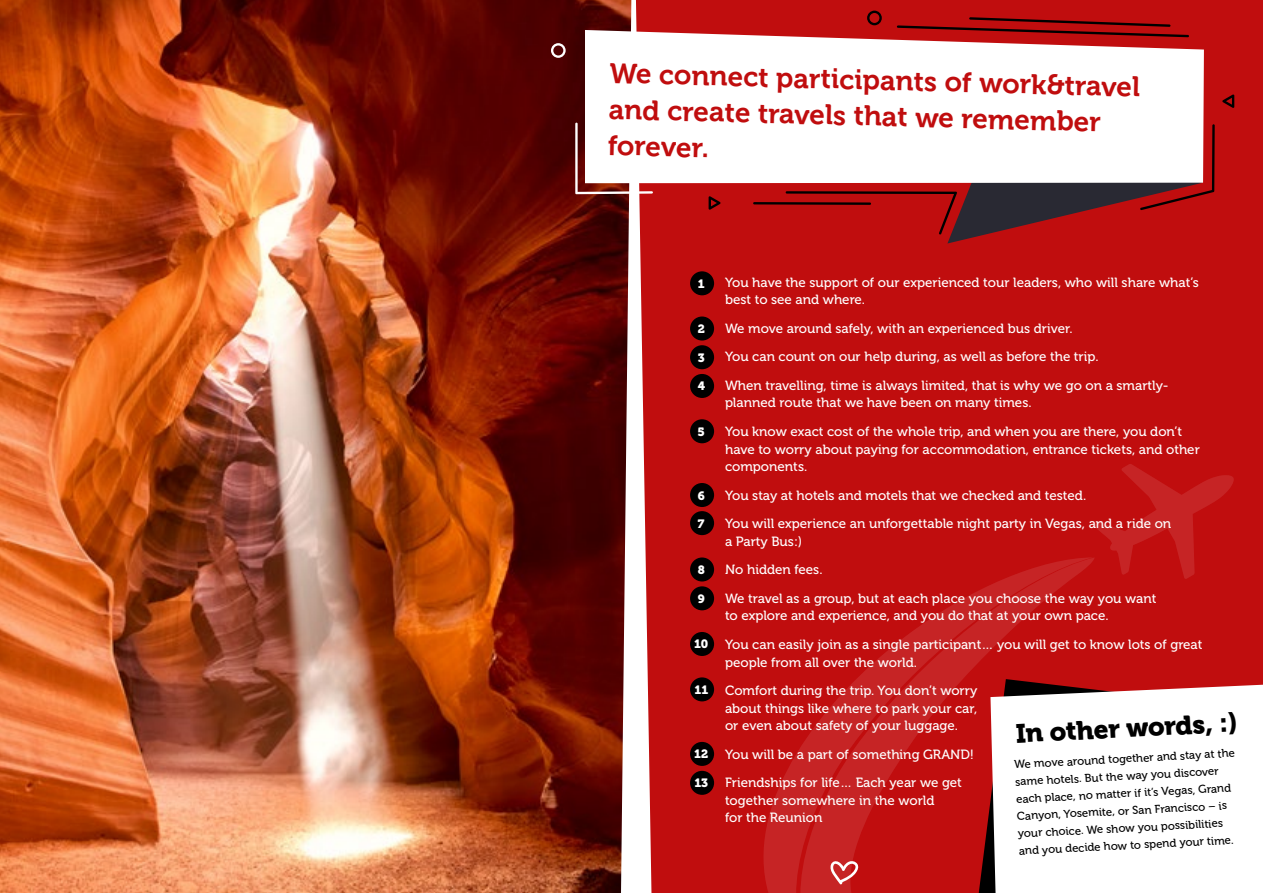
<style>
.page{position:relative;width:1263px;height:893px;background:#fff}
.page>*{position:absolute;margin:0;border:0;box-sizing:border-box;transform-origin:0 0}
.t1{font:28.05px/37px "Museo 700";color:#c00d0e}
.t2{font:26.4px "Museo 900";color:#000}
.t3{font:13.35px/28.7px "Museo 500";color:#fff}
.t4{font:12px "Museo 900";color:#fff}
.t5{font:11.4px/17.4px "Museo 500";color:#000}
</style>
<div class="page">
<div style="left:636px;top:0;width:627px;height:893px;background:#c00d0e"></div>
<img style="left:0;top:0;width:631px;height:893px">
<svg style="left:585px;top:30px;width:619px;height:153px"></svg>
<svg style="left:786px;top:124px;width:429px;height:119px"></svg>
<svg style="left:600px;top:43px;width:246px;height:11px"></svg>
<svg style="left:575px;top:123px;width:78px;height:71px"></svg>
<svg style="left:551px;top:43px;width:15px;height:15px"></svg>
<svg style="left:867px;top:11px;width:15px;height:14px"></svg>
<svg style="left:1222px;top:94px;width:12px;height:14px"></svg>
<svg style="left:709px;top:196px;width:11px;height:14px"></svg>
<svg style="left:897px;top:17px;width:292px;height:20px;background:#990a0b"></svg>
<hr style="left:753px;top:202px;width:118px;height:3px;background:#000">
<svg style="left:762px;top:557px;width:18px;height:336px;background:#c11112"></svg>
<svg style="left:780px;top:557px;width:315px;height:336px;background:#c21516"></svg>
<svg style="left:1094px;top:464px;width:140px;height:115px;background:#c11415"></svg>
<div style="left:690px;top:271px;width:24px;height:24px;background:#000;border-radius:50%"></div>
<div style="left:690px;top:316px;width:24px;height:25px;background:#000;border-radius:50%"></div>
<div style="left:690px;top:345px;width:24px;height:24px;background:#000;border-radius:50%"></div>
<div style="left:690px;top:374px;width:24px;height:24px;background:#000;border-radius:50%"></div>
<div style="left:690px;top:419px;width:24px;height:24px;background:#000;border-radius:50%"></div>
<div style="left:690px;top:483px;width:24px;height:24px;background:#000;border-radius:50%"></div>
<div style="left:690px;top:511px;width:24px;height:24px;background:#000;border-radius:50%"></div>
<div style="left:690px;top:557px;width:24px;height:24px;background:#000;border-radius:50%"></div>
<div style="left:690px;top:586px;width:24px;height:24px;background:#000;border-radius:50%"></div>
<div style="left:690px;top:632px;width:24px;height:24px;background:#000;border-radius:50%"></div>
<div style="left:690px;top:677px;width:24px;height:24px;background:#000;border-radius:50%"></div>
<div style="left:690px;top:742px;width:24px;height:24px;background:#000;border-radius:50%"></div>
<div style="left:690px;top:771px;width:24px;height:24px;background:#000;border-radius:50%"></div>
<svg style="left:979px;top:679px;width:284px;height:214px;background:#a00a0b"></svg>
<svg style="left:990px;top:685px;width:273px;height:208px"></svg>
<svg style="left:830px;top:860px;width:29px;height:25px"></svg>
<h1 class="t1" style="left:611px;top:53px;width:532px;rotate:2deg">We connect participants of work&amp;travel and create travels that we remember forever.</h1>
<p class="t4" style="left:698px;top:277px;width:8px">1</p>
<p class="t4" style="left:698px;top:322px;width:9px">2</p>
<p class="t4" style="left:698px;top:351px;width:8px">3</p>
<p class="t4" style="left:698px;top:379px;width:9px">4</p>
<p class="t4" style="left:698px;top:425px;width:9px">5</p>
<p class="t4" style="left:698px;top:488px;width:9px">6</p>
<p class="t4" style="left:698px;top:517px;width:8px">7</p>
<p class="t4" style="left:698px;top:563px;width:9px">8</p>
<p class="t4" style="left:698px;top:592px;width:9px">9</p>
<p class="t4" style="left:694px;top:637px;width:16px">10</p>
<p class="t4" style="left:694px;top:683px;width:15px">11</p>
<p class="t4" style="left:694px;top:747px;width:16px">12</p>
<p class="t4" style="left:694px;top:776px;width:15px">13</p>
<p class="t3" style="left:725px;top:273px;width:475px;line-height:17.4px">You have the support of our experienced tour leaders, who will share what’s best to see and where.</p>
<p class="t3" style="left:725px;top:314px;width:445px">We move around safely, with an experienced bus driver.<br>You can count on our help during, as well as before the trip.<br>When travelling, time is always limited, that is why we go on a smartly-</p>
<p class="t3" style="left:725px;top:389px;width:459px">planned route that we have been on many times.<br>You know exact cost of the whole trip, and when you are there, you don’t</p>
<p class="t3" style="left:725px;top:440px;width:476px;line-height:17.4px">have to worry about paying for accommodation, entrance tickets, and other components.</p>
<p class="t3" style="left:725px;top:481px;width:448px">You stay at hotels and motels that we checked and tested.<br>You will experience an unforgettable night party in Vegas, and a ride on</p>
<p class="t3" style="left:725px;top:527px;width:433px">a Party Bus:)<br>No hidden fees.<br>We travel as a group, but at each place you choose the way you want</p>
<p class="t3" style="left:725px;top:602px;width:479px">to explore and experience, and you do that at your own pace.<br>You can easily join as a single participant… you will get to know lots of great</p>
<p class="t3" style="left:725px;top:648px;width:254px">people from all over the world.<br>Comfort during the trip. You don’t worry</p>
<p class="t3" style="left:725px;top:699px;width:254px;line-height:17.4px">about things like where to park your car, or even about safety of your luggage.</p>
<p class="t3" style="left:725px;top:740px;width:251px">You will be a part of something GRAND!<br>Friendships for life… Each year we get</p>
<p class="t3" style="left:725px;top:792px;width:211px;line-height:17.2px">together somewhere in the world for the Reunion</p>
<h2 class="t2" style="left:1015px;top:719px;width:224px;rotate:-3deg">In other words, :)</h2>
<p class="t5" style="left:1014px;top:756px;width:222px;rotate:-3deg">We move around together and stay at the same hotels. But the way you discover each place, no matter if it’s Vegas, Grand Canyon, Yosemite, or San Francisco – is your choice. We show you possibilities and you decide how to spend your time.</p>
</div>
